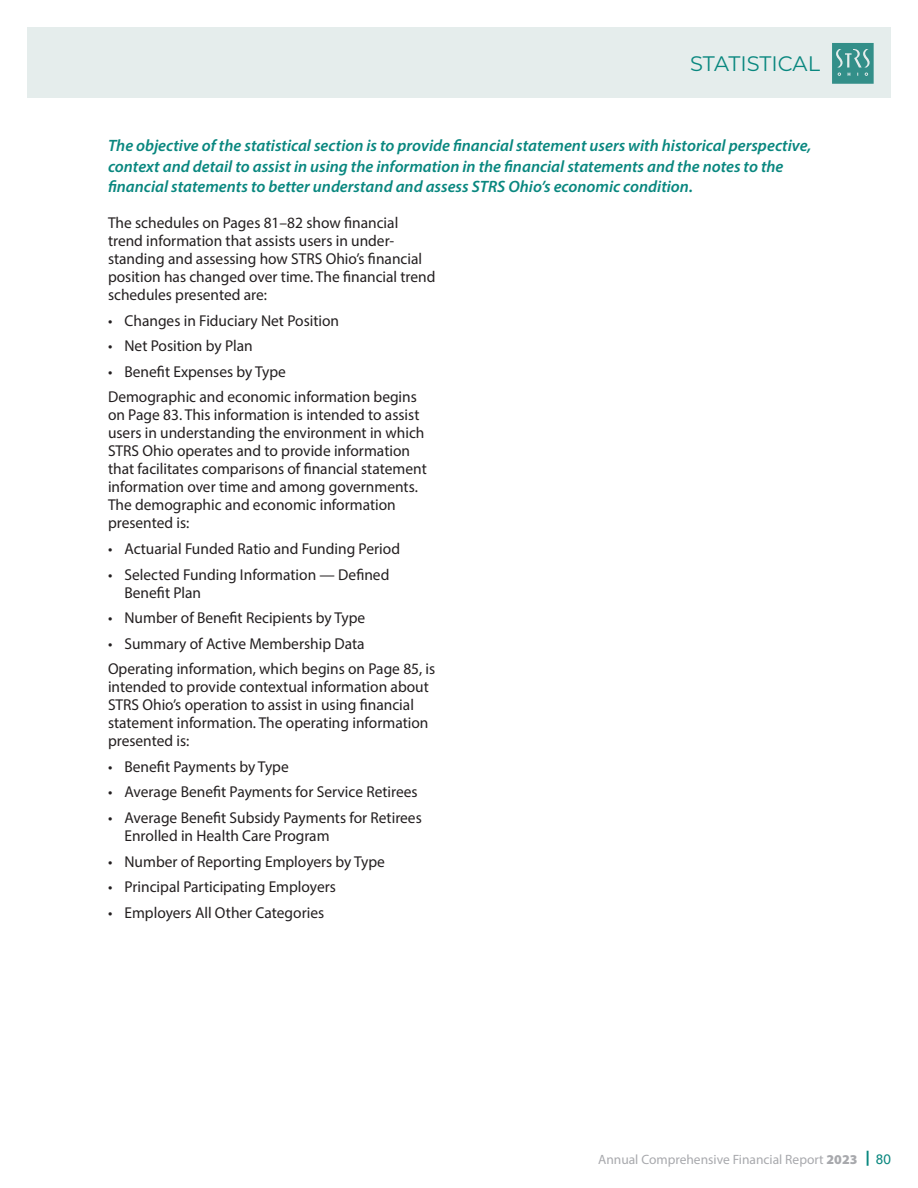
<style>
.page{position:relative;width:918px;height:1188px;background:#fff}
.page>*{position:absolute;margin:0;border:0;box-sizing:border-box;transform-origin:0 0}
.t1{font:21px "Montserrat";letter-spacing:-.005em;color:#09877f}
.BODY{font:italic 600 16.5px/20.2px "Myriad Pro";color:#09877f}
.BODY-2{font:15.75px/18px "Myriad Pro";color:#231f20}
.BODY_BULLET{font:15.75px/18px "Myriad Pro";color:#231f20}
.t2{font:13.5px "Myriad Pro";color:#a8a9ad}
.s1{font-weight:900}
.s2{font-weight:900;font-size:15px;color:#09877f}
.s3{font-family:"Avenir";font-weight:500;color:#09877f}
</style>
<div class="page">
<div style="left:27px;top:27px;width:864px;height:70px;background:#e5edec"></div>
<svg style="left:832px;top:43px;width:42px;height:41px;background:#499a95"></svg>
<h1 class="t1" style="left:690px;top:49px;width:131px">STATISTICAL</h1>
<p class="BODY" style="left:108px;top:135px;width:705px">The objective of the statistical section is to provide financial statement users with historical perspective, context and detail to assist in using the information in the financial statements and the notes to the financial statements to better understand and assess STRS Ohio’s economic condition.</p>
<p class="BODY-2" style="left:108px;top:214px;width:329px">The schedules on Pages 81–82 show financial trend information that assists users in under&shy;standing and assessing how STRS Ohio’s financial position has changed over time. The financial trend schedules presented are:</p>
<p class="BODY_BULLET" style="left:108px;top:311px;width:233px">• Changes in Fiduciary Net Position</p>
<p class="BODY_BULLET" style="left:108px;top:337px;width:146px">• Net Position by Plan</p>
<p class="BODY_BULLET" style="left:108px;top:362px;width:179px">• Benefit Expenses by Type</p>
<p class="BODY-2" style="left:108px;top:388px;width:320px">Demographic and economic information begins on Page 83. This information is intended to assist users in understanding the environment in which STRS Ohio operates and to provide information that facilitates comparisons of financial statement information over time and among governments.<br>The demographic and economic information presented is:</p>
<p class="BODY_BULLET" style="left:108px;top:540px;width:294px">• Actuarial Funded Ratio and Funding Period</p>
<p class="BODY_BULLET" style="left:124px;top:565px;width:266px;text-indent:-16px">• Selected Funding Information — Defined<br>Benefit Plan</p>
<p class="BODY_BULLET" style="left:108px;top:609px;width:259px">• Number of Benefit Recipients by Type</p>
<p class="BODY_BULLET" style="left:108px;top:634px;width:258px">• Summary of Active Membership Data</p>
<p class="BODY-2" style="left:108px;top:660px;width:329px">Operating information, which begins on Page 85, is intended to provide contextual information about STRS Ohio’s operation to assist in using financial statement information. The operating information presented is:</p>
<p class="BODY_BULLET" style="left:108px;top:757px;width:182px">• Benefit Payments by Type</p>
<p class="BODY_BULLET" style="left:108px;top:783px;width:311px">• Average Benefit Payments for Service Retirees</p>
<p class="BODY_BULLET" style="left:124px;top:808px;width:299px;text-indent:-16px">• Average Benefit Subsidy Payments for Retirees<br>Enrolled in Health Care Program</p>
<p class="BODY_BULLET" style="left:108px;top:852px;width:279px">• Number of Reporting Employers by Type</p>
<p class="BODY_BULLET" style="left:108px;top:878px;width:229px">• Principal Participating Employers</p>
<p class="BODY_BULLET" style="left:108px;top:903px;width:218px">• Employers All Other Categories</p>
<p class="t2" style="left:598px;top:1151px;width:294px">Annual Comprehensive Financial Report <span class="s1">2023</span> <span class="s2">|</span> <span class="s3">80</span></p>
</div>
